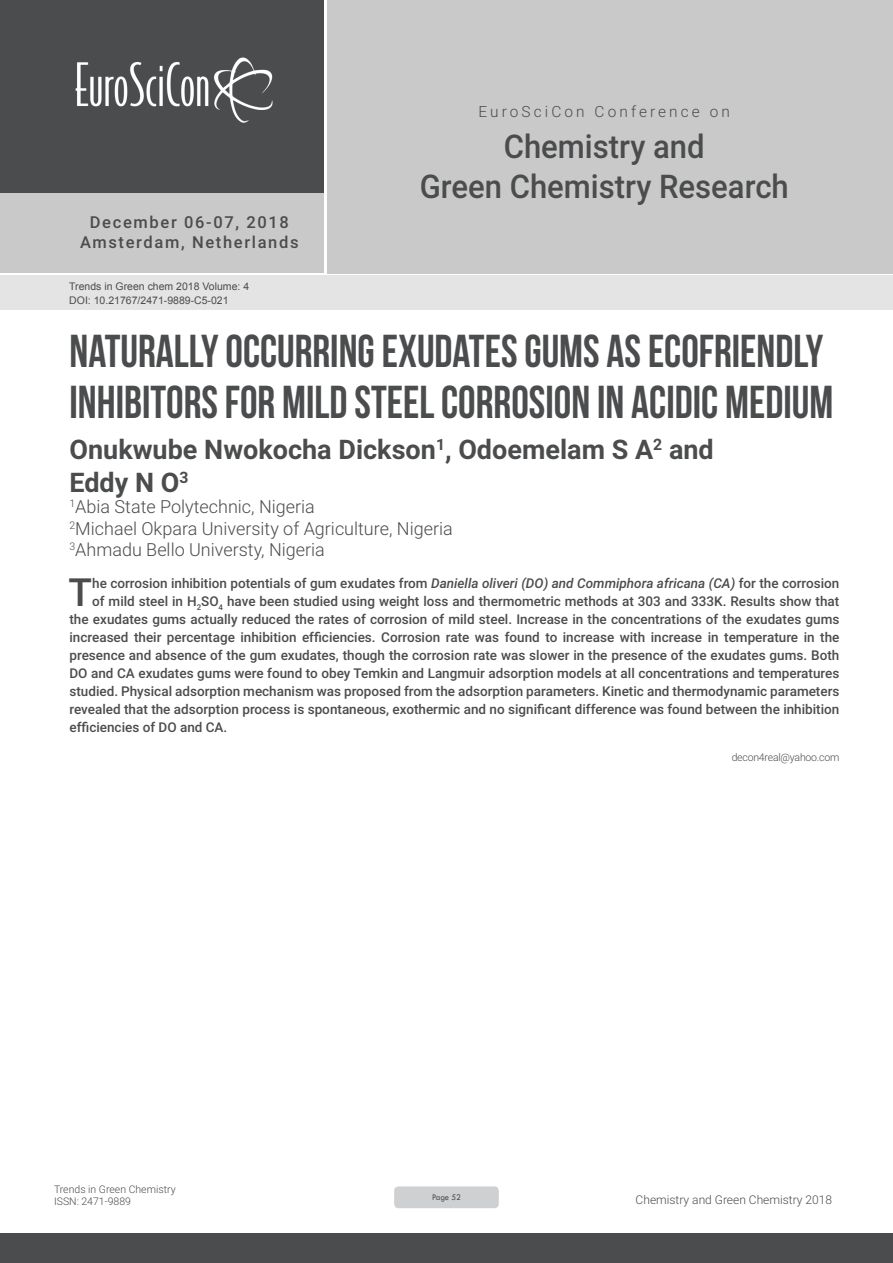
<style>
.page{position:relative;width:893px;height:1263px;background:#fff}
.page>*{position:absolute;margin:0;border:0;box-sizing:border-box;transform-origin:0 0}
.t1{font:46.05px/50.7px "Bebas Neue";color:#4b4c4d;scale:.96 1}
.Abstract{font:500 38.85px "Roboto";color:#4b4c4d}
.t2{font:500 32.7px/39.2px "Roboto";color:#4b4c4d;text-align:center;scale:.95 1}
.t3{font:700 27px "Roboto";color:#4b4c4d}
.t4{font:300 18px "Roboto";color:#4b4c4d}
.t5{font:500 16.5px/19.8px "Roboto";letter-spacing:.1em;color:#4b4c4d;text-align:center}
.t6{font:300 15.45px "Roboto";letter-spacing:.2em;color:#4b4c4d}
.Abstract-2{font:500 13.5px "Roboto";color:#4b4c4d}
.t7{font:300 12px "Roboto";color:#4b4c4d}
.t8{font:10.5px "Arial";color:#4b4c4d}
.Biography{font:300 10.5px/12.6px "Roboto";color:#4b4c4d}
.Biography-2{font:300 10.5px "Roboto";letter-spacing:-.02em;color:#4b4c4d}
.t9{font:9px "Tw Cen";letter-spacing:-.02em;color:#4b4c4d;scale:.95 1}
.s1{font-style:italic}
</style>
<div class="page">
<div style="left:0;top:0;width:323px;height:193px;background:#4b4c4d"></div>
<div style="left:1px;top:193px;width:323px;height:80px;background:#c9c9c9"></div>
<div style="left:327px;top:0;width:566px;height:273px;background:#c9c9c9"></div>
<img style="left:75px;top:57px;width:198px;height:66px">
<div style="left:0;top:1233px;width:893px;height:30px;background:#4b4c4d"></div>
<div style="left:1px;top:275px;width:892px;height:35px;background:#e4e4e4"></div>
<div style="left:394px;top:1186px;width:105px;height:22px;background:#cfd0d2;border-radius:4px"></div>
<p class="t5" style="left:80px;top:211px;width:220px">December 06-07, 2018<br>Amsterdam, Netherlands</p>
<p class="t8" style="left:69px;top:279px;width:181px">Trends in Green chem 2018 Volume: 4</p>
<p class="t8" style="left:69px;top:293px;width:161px">DOI: 10.21767/2471-9889-C5-021</p>
<p class="t6" style="left:478px;top:100px;width:253px">EuroSciCon Conference on</p>
<h3 class="t2" style="left:420px;top:126px;width:390px">Chemistry and<br>Green Chemistry Research</h3>
<p class="t1" style="left:69px;top:325px;width:797px">NATURALLY OCCURRING EXUDATES GUMS AS ECOFRIENDLY<br>INHIBITORS FOR MILD STEEL CORROSION IN ACIDIC MEDIUM</p>
<p class="t3" style="left:69px;top:431px;width:646px">Onukwube Nwokocha Dickson<sup>1</sup>, Odoemelam S A<sup>2</sup> and</p>
<p class="t3" style="left:69px;top:463px;width:121px">Eddy N O<sup>3</sup></p>
<p class="t4" style="left:69px;top:494px;width:247px"><sup>1</sup>Abia State Polytechnic, Nigeria</p>
<p class="t4" style="left:69px;top:516px;width:385px"><sup>2</sup>Michael Okpara University of Agriculture, Nigeria</p>
<p class="t4" style="left:69px;top:537px;width:257px"><sup>3</sup>Ahmadu Bello Universty, Nigeria</p>
<p class="Abstract" style="left:69px;top:565px;width:25px">T</p>
<p class="Abstract-2" style="left:92px;top:574px;width:749px">he corrosion inhibition potentials of gum exudates from <span class="s1">Daniella oliveri (DO) and Commiphora africana (CA)</span> for the corrosion</p>
<p class="Abstract-2" style="left:92px;top:592px;width:749px">of mild steel in H<sub>2</sub>SO<sub>4</sub> have been studied using weight loss and thermometric methods at 303 and 333K. Results show that</p>
<p class="Abstract-2" style="left:69px;top:610px;width:771px">the exudates gums actually reduced the rates of corrosion of mild steel. Increase in the concentrations of the exudates gums</p>
<p class="Abstract-2" style="left:69px;top:628px;width:771px">increased their percentage inhibition efficiencies. Corrosion rate was found to increase with increase in temperature in the</p>
<p class="Abstract-2" style="left:69px;top:646px;width:771px">presence and absence of the gum exudates, though the corrosion rate was slower in the presence of the exudates gums. Both</p>
<p class="Abstract-2" style="left:69px;top:664px;width:771px">DO and CA exudates gums were found to obey Temkin and Langmuir adsorption models at all concentrations and temperatures</p>
<p class="Abstract-2" style="left:69px;top:682px;width:771px">studied. Physical adsorption mechanism was proposed from the adsorption parameters. Kinetic and thermodynamic parameters</p>
<p class="Abstract-2" style="left:69px;top:700px;width:771px">revealed that the adsorption process is spontaneous, exothermic and no significant difference was found between the inhibition</p>
<p class="Abstract-2" style="left:69px;top:718px;width:159px">efficiencies of DO and CA.</p>
<p class="Biography-2" style="left:732px;top:749px;width:109px">decon4real@yahoo.com</p>
<p class="Biography" style="left:54px;top:1182px;width:123px">Trends in Green Chemistry<br>ISSN: 2471-9889</p>
<p class="t7" style="left:636px;top:1191px;width:198px">Chemistry and Green Chemistry 2018</p>
<p class="t9" style="left:432px;top:1192px;width:32px">Page 52</p>
</div>
